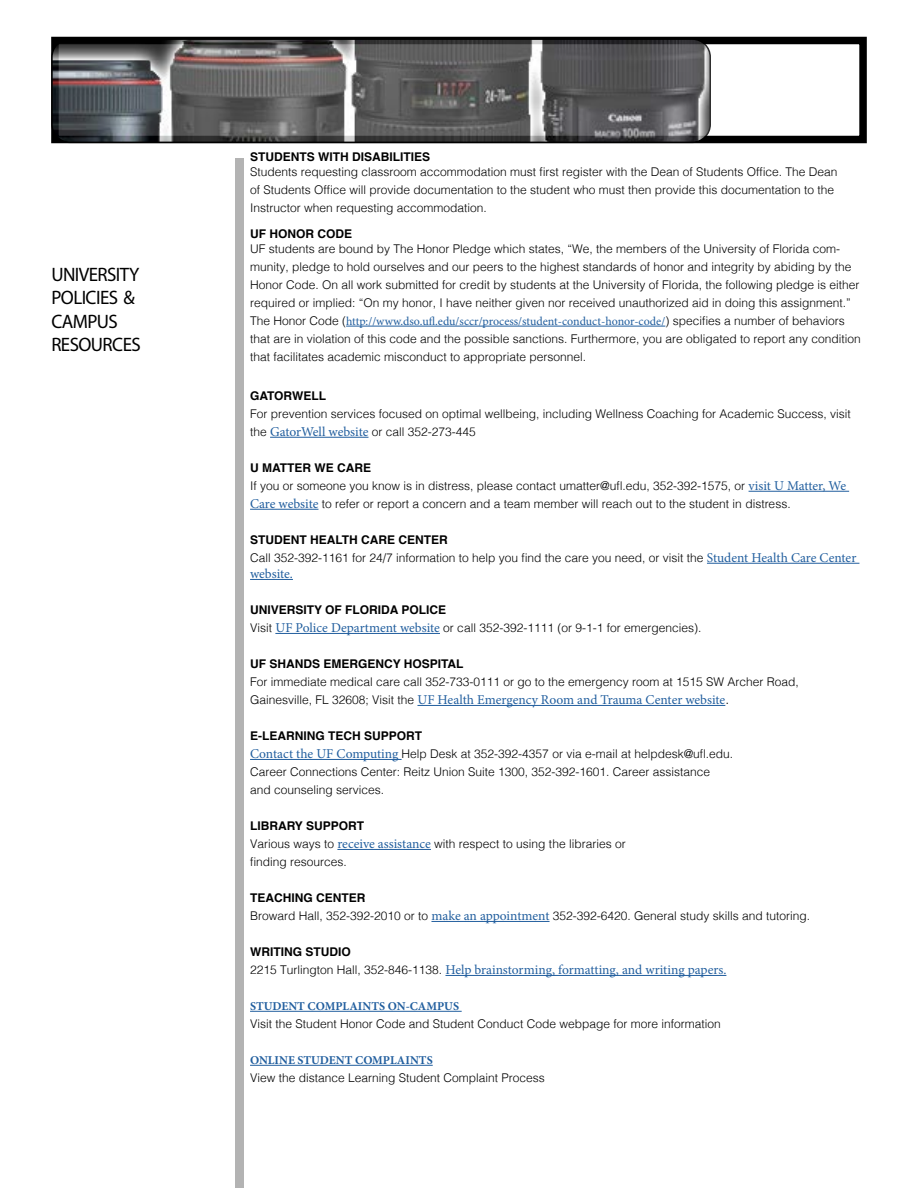
<style>
.page{position:relative;width:918px;height:1188px;background:#fff}
.page>*{position:absolute;margin:0;border:0;box-sizing:border-box;transform-origin:0 0}
.t1{font:19.5px/23.4px "Myriad Pro";letter-spacing:-.03em;color:#000}
.t2{font:13.5px "Minion Pro";letter-spacing:-.005em;color:#215e9e}
.t3{font:300 12px/18px "Helvetica";color:#000}
.t4{font:12px "Minion Pro";color:#215e9e}
.t5{font:700 12px "Helvetica";color:#000}
.t6{font:700 12px "Minion Pro";color:#215e9e}
.s1{font-family:"Helvetica";font-weight:300;color:#000}
.s2{font-family:"Minion Pro";font-weight:400;font-size:13.5px;color:#215e9e}
.s3{font-weight:700}
.s4{font-family:"Helvetica";font-weight:300;font-size:12px;color:#000}
</style>
<div class="page">
<div style="left:51px;top:37px;width:816px;height:106px;border:8px solid #000"></div>
<div style="left:235px;top:158px;width:9px;height:1030px;background:#b3b3b3"></div>
<img style="left:52px;top:39px;width:658px;height:103px">
<div style="left:51px;top:38px;width:660px;height:105px;border:2px solid #000;border-radius:18px"></div>
<hr style="left:346px;top:326px;width:319px;height:1px;background:#215e9e">
<hr style="left:270px;top:437px;width:98px;height:1px;background:#215e9e">
<hr style="left:749px;top:491px;width:100px;height:1px;background:#215e9e">
<hr style="left:250px;top:509px;width:68px;height:1px;background:#215e9e">
<hr style="left:707px;top:563px;width:152px;height:1px;background:#215e9e">
<hr style="left:250px;top:579px;width:43px;height:1px;background:#215e9e">
<hr style="left:275px;top:633px;width:165px;height:1px;background:#215e9e">
<hr style="left:417px;top:705px;width:308px;height:1px;background:#215e9e">
<hr style="left:250px;top:759px;width:152px;height:1px;background:#215e9e">
<hr style="left:337px;top:849px;width:94px;height:1px;background:#215e9e">
<hr style="left:431px;top:921px;width:119px;height:1px;background:#215e9e">
<hr style="left:445px;top:975px;width:281px;height:1px;background:#215e9e">
<hr style="left:250px;top:1011px;width:212px;height:1px;background:#215e9e">
<hr style="left:250px;top:1065px;width:183px;height:1px;background:#215e9e">
<h1 class="t1" style="left:51px;top:262px;width:91px">UNIVERSITY<br>POLICIES &amp;<br>CAMPUS<br>RESOURCES</h1>
<p class="t5" style="left:250px;top:150px;width:182px">STUDENTS WITH DISABILITIES</p>
<p class="t3" style="left:250px;top:162px;width:589px">Students requesting classroom accommodation must first register with the Dean of Students Office. The Dean of Students Office will provide documentation to the student who must then provide this documentation to the<br>Instructor when requesting accommodation.</p>
<p class="t5" style="left:250px;top:226px;width:103px">UF HONOR CODE</p>
<p class="t3" style="left:250px;top:239px;width:611px">UF students are bound by The Honor Pledge which states, “We, the members of the University of Florida com&shy;munity, pledge to hold ourselves and our peers to the highest standards of honor and integrity by abiding by the Honor Code. On all work submitted for credit by students at the University of Florida, the following pledge is either required or implied: “On my honor, I have neither given nor received unauthorized aid in doing this assignment.”</p>
<p class="t4" style="left:250px;top:313px;width:596px"><span class="s1">The Honor Code (</span>http://www.dso.ufl.edu/sccr/process/student-conduct-honor-code/<span class="s1">) specifies a number of behaviors</span></p>
<p class="t3" style="left:250px;top:329px;width:612px">that are in violation of this code and the possible sanctions. Furthermore, you are obligated to report any condition that facilitates academic misconduct to appropriate personnel.</p>
<p class="t5" style="left:250px;top:388px;width:78px">GATORWELL</p>
<p class="t3" style="left:250px;top:404px;width:602px">For prevention services focused on optimal wellbeing, including Wellness Coaching for Academic Success, visit the <span class="s2">GatorWell website</span> or call 352-273-445</p>
<p class="t3" style="left:250px;top:458px;width:598px"><span class="s3">U MATTER WE CARE<br></span>If you or someone you know is in distress, please contact umatter@ufl.edu, 352-392-1575, or <span class="s2">visit U Matter, We<br>Care website</span> to refer or report a concern and a team member will reach out to the student in distress.</p>
<p class="t3" style="left:250px;top:530px;width:608px"><span class="s3">STUDENT HEALTH CARE CENTER<br></span>Call 352-392-1161 for 24/7 information to help you find the care you need, or visit the <span class="s2">Student Health Care Center</span></p>
<p class="t2" style="left:250px;top:565px;width:44px">website.</p>
<p class="t3" style="left:250px;top:600px;width:453px"><span class="s3">UNIVERSITY OF FLORIDA POLICE<br></span>Visit <span class="s2">UF Police Department website</span> or call 352-392-1111 (or 9-1-1 for emergencies).</p>
<p class="t5" style="left:250px;top:657px;width:215px">UF SHANDS EMERGENCY HOSPITAL</p>
<p class="t3" style="left:250px;top:672px;width:550px">For immediate medical care call 352-733-0111 or go to the emergency room at 1515 SW Archer Road,</p>
<p class="t2" style="left:250px;top:691px;width:481px"><span class="s4">Gainesville, FL 32608; Visit the</span> UF Health Emergency Room and Trauma Center website<span class="s1">.</span></p>
<p class="t3" style="left:250px;top:726px;width:485px"><span class="s3">E-LEARNING TECH SUPPORT<br></span><span class="s2">Contact the UF Computing</span> Help Desk at 352-392-4357 or via e-mail at helpdesk@ufl.edu.<br>Career Connections Center: Reitz Union Suite 1300, 352-392-1601. Career assistance and counseling services.</p>
<p class="t3" style="left:250px;top:816px;width:377px"><span class="s3">LIBRARY SUPPORT<br></span>Various ways to <span class="s2">receive assistance</span> with respect to using the libraries or finding resources.</p>
<p class="t3" style="left:250px;top:888px;width:562px"><span class="s3">TEACHING CENTER<br></span>Broward Hall, 352-392-2010 or to <span class="s2">make an appointment</span> 352-392-6420. General study skills and tutoring.</p>
<p class="t5" style="left:250px;top:945px;width:102px">WRITING STUDIO</p>
<p class="t2" style="left:250px;top:961px;width:478px"><span class="s4">2215 Turlington Hall, 352-846-1138.</span> Help brainstorming, formatting, and writing papers.</p>
<p class="t6" style="left:250px;top:998px;width:211px">STUDENT COMPLAINTS ON-CAMPUS</p>
<p class="t3" style="left:250px;top:1014px;width:472px">Visit the Student Honor Code and Student Conduct Code webpage for more information</p>
<p class="t6" style="left:250px;top:1052px;width:184px">ONLINE STUDENT COMPLAINTS</p>
<p class="t3" style="left:250px;top:1068px;width:296px">View the distance Learning Student Complaint Process</p>
</div>
